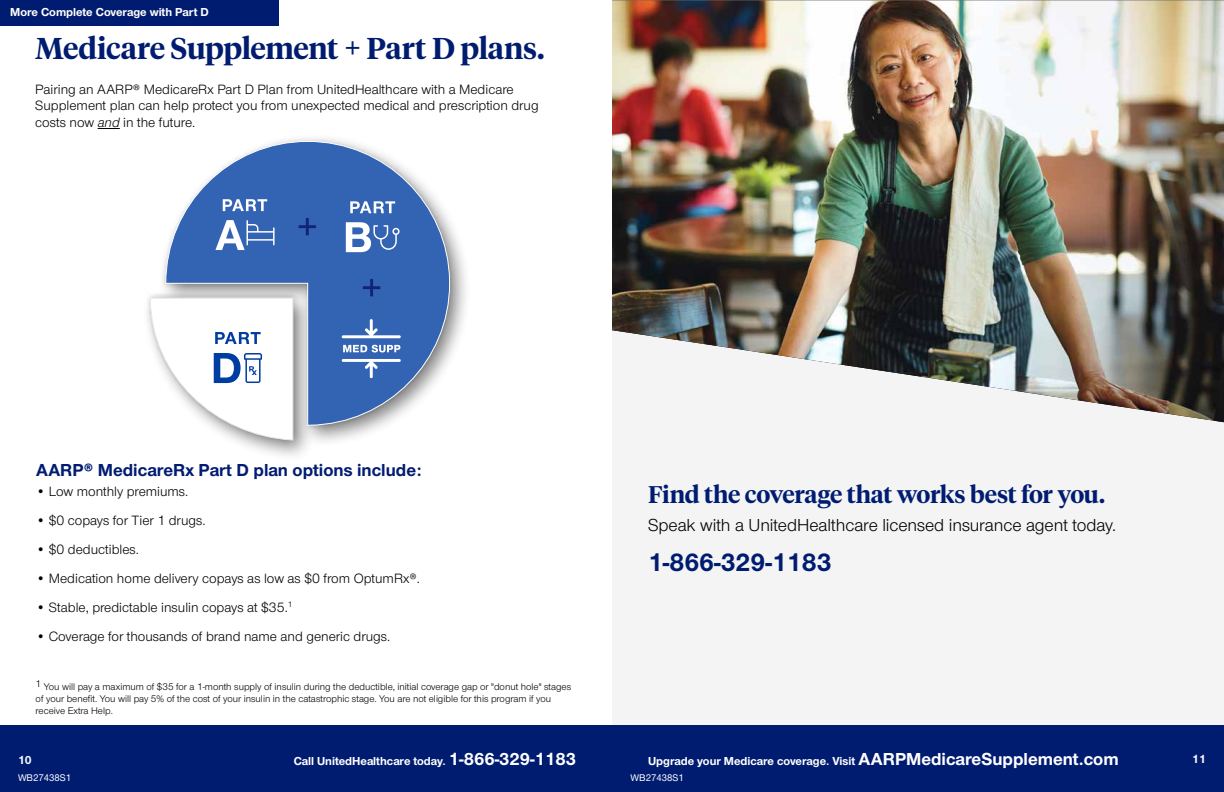
<style>
.page{position:relative;width:1224px;height:792px;background:#fff}
.page>*{position:absolute;margin:0;border:0;box-sizing:border-box;transform-origin:0 0}
.t1{font:600 30px "UHC Serif Headline";letter-spacing:-.01em;color:#001c71}
.t2{font:700 26px "UHC Sans";color:#001c71}
.t3{font:600 24px "UHC Serif Headline";letter-spacing:-.015em;color:#001c71}
.t4{font:18px "UHC Sans";letter-spacing:-.005em;color:#000}
.t5{font:700 18px "UHC Sans";color:#001c71}
.t6{font:14px/16.8px "UHC Sans";color:#000}
.t7{font:700 12px "UHC Sans";color:#fff}
.t8{font:10px/12px "UHC Sans";color:#000}
.t9{font:500 10px "UHC Sans";color:#fff}
.s1{font-style:italic}
.s2{font-size:18px}
</style>
<div class="page">
<div style="left:612px;top:287px;width:612px;height:439px;background:#f4f4f4"></div>
<img style="left:612px;top:0;width:612px;height:422px">
<div style="left:612px;top:726px;width:612px;height:66px;background:#001c71"></div>
<div style="left:0;top:726px;width:612px;height:66px;background:#001c71"></div>
<div style="left:0;top:0;width:279px;height:25px;background:#001c71"></div>
<svg style="left:98px;top:128px;width:22px;height:1px"></svg>
<div style="left:142px;top:133px;width:330px;height:329px;background:#000;opacity:.48"></div>
<img style="left:161px;top:138px;width:293px;height:293px">
<svg style="left:166px;top:141px;width:284px;height:284px"></svg>
<img style="left:146px;top:292px;width:151px;height:151px">
<svg style="left:150px;top:298px;width:143px;height:142px"></svg>
<svg style="left:215px;top:199px;width:60px;height:51px;fill:#3363b3"></svg>
<svg style="left:299px;top:218px;width:17px;height:17px"></svg>
<svg style="left:363px;top:279px;width:17px;height:17px"></svg>
<svg style="left:346px;top:201px;width:54px;height:51px;fill:#3363b3"></svg>
<svg style="left:214px;top:332px;width:48px;height:51px"></svg>
<svg style="left:342px;top:319px;width:59px;height:59px;fill:#3363b3"></svg>
<p class="t7" style="left:10px;top:4px;width:200px">More Complete Coverage with Part D</p>
<h1 class="t1" style="left:35px;top:28px;width:511px">Medicare Supplement + Part D plans.</h1>
<p class="t6" style="left:35px;top:80px;width:505px">Pairing an AARP® MedicareRx Part D Plan from UnitedHealthcare with a Medicare<br>Supplement plan can help protect you from unexpected medical and prescription drug costs now <span class="s1">and</span> in the future.</p>
<p class="t5" style="left:36px;top:458px;width:387px">AARP® MedicareRx Part D plan options include:</p>
<p class="t6" style="left:36px;top:482px;width:154px">• Low monthly premiums.</p>
<p class="t6" style="left:36px;top:511px;width:171px">• $0 copays for Tier 1 drugs.</p>
<p class="t6" style="left:36px;top:540px;width:105px">• $0 deductibles.</p>
<p class="t6" style="left:36px;top:569px;width:386px">• Medication home delivery copays as low as $0 from OptumRx®.</p>
<p class="t6" style="left:36px;top:598px;width:258px">• Stable, predictable insulin copays at $35.<sup>1</sup></p>
<p class="t6" style="left:36px;top:627px;width:356px">• Coverage for thousands of brand name and generic drugs.</p>
<p class="t8" style="left:36px;top:681px;width:537px">1 You will pay a maximum of $35 for a 1-month supply of insulin during the deductible, initial coverage gap or "donut hole" stages of your benefit. You will pay 5% of the cost of your insulin in the catastrophic stage. You are not eligible for this program if you receive Extra Help.</p>
<h3 class="t3" style="left:648px;top:478px;width:459px">Find the coverage that works best for you.</h3>
<p class="t4" style="left:648px;top:514px;width:470px">Speak with a UnitedHealthcare licensed insurance agent today.</p>
<h2 class="t2" style="left:648px;top:545px;width:185px">1-866-329-1183</h2>
<p class="t7" style="left:18px;top:752px;width:15px">10</p>
<p class="t7" style="left:648px;top:753px;width:472px">Upgrade your Medicare coverage. Visit <span class="s2">AARPMedicareSupplement.com</span></p>
<p class="t7" style="left:1192px;top:751px;width:15px">11</p>
<p class="t9" style="left:18px;top:771px;width:55px">WB27438S1</p>
<p class="t7" style="left:294px;top:753px;width:284px">Call UnitedHealthcare today. <span class="s2">1-866-329-1183</span></p>
<p class="t9" style="left:631px;top:771px;width:55px">WB27438S1</p>
</div>
